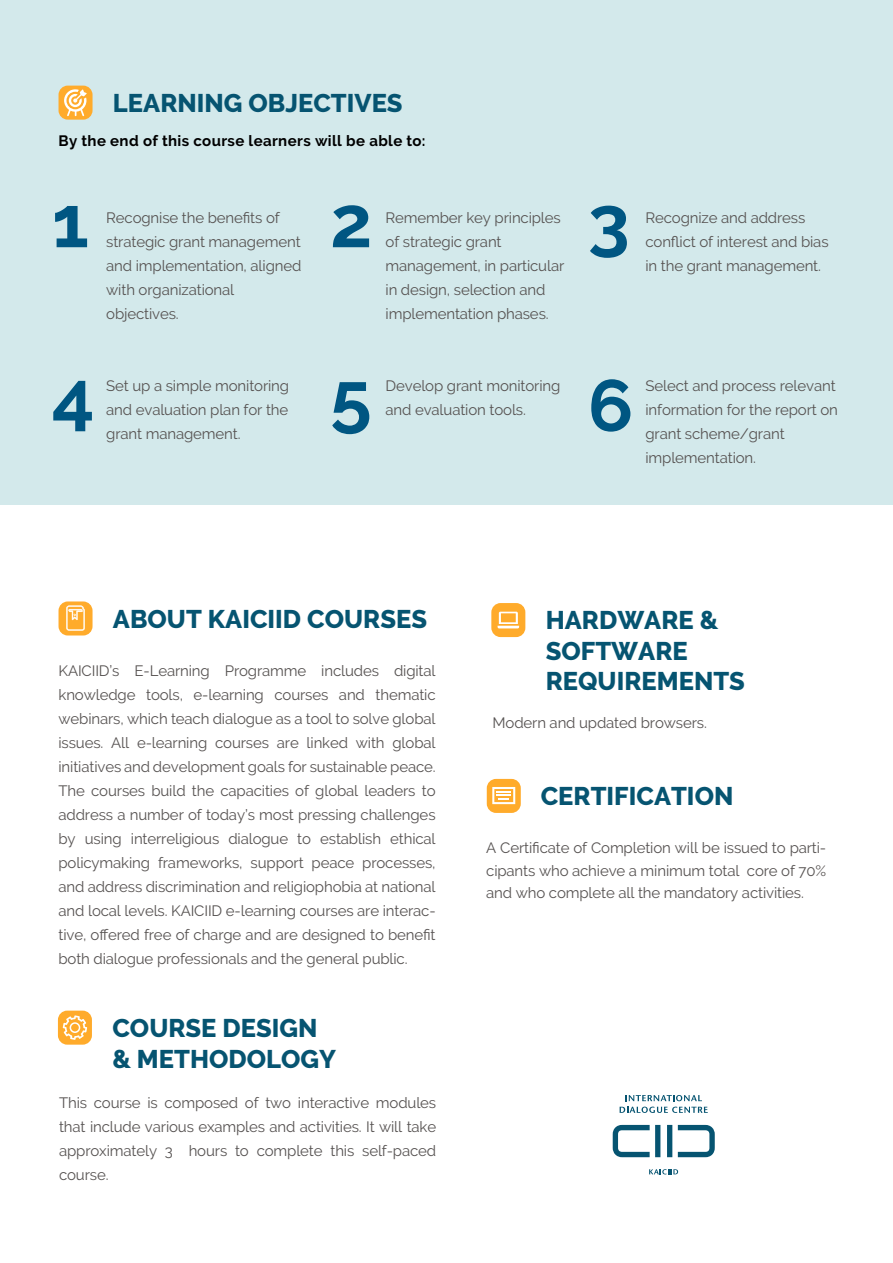
<style>
.page{position:relative;width:893px;height:1263px;background:#fff}
.page>*{position:absolute;margin:0;border:0;box-sizing:border-box;transform-origin:0 0}
.t1{font:700 72.3px "Raleway";color:#005682;scale:1.04 1}
.t2{font:800 25.5px/30.6px "Raleway";color:#065471}
.t3{font:15px/24px "Raleway";letter-spacing:-.01em;color:#565251}
.t4{font:700 15px "Raleway";letter-spacing:.025em;color:#000}
</style>
<div class="page">
<div style="left:0;top:0;width:893px;height:504px;background:#d3e9eb"></div>
<svg style="left:613px;top:1125px;width:102px;height:32px"></svg>
<svg style="left:620px;top:1095px;width:88px;height:18px"></svg>
<svg style="left:649px;top:1169px;width:29px;height:5px"></svg>
<div style="left:59px;top:86px;width:34px;height:34px;background:#ffab2b;border-radius:9px"></div>
<svg style="left:64px;top:89px;width:23px;height:27px"></svg>
<div style="left:59px;top:601px;width:34px;height:34px;background:#ffab2b;border-radius:9px"></div>
<svg style="left:66px;top:605px;width:19px;height:26px"></svg>
<div style="left:58px;top:1011px;width:34px;height:34px;background:#ffab2b;border-radius:9px"></div>
<svg style="left:63px;top:1015px;width:24px;height:25px"></svg>
<div style="left:70px;top:1022px;width:10px;height:11px;border:2px solid #fff;border-radius:50%"></div>
<div style="left:487px;top:779px;width:34px;height:34px;background:#ffab2b;border-radius:9px"></div>
<svg style="left:492px;top:787px;width:23px;height:17px"></svg>
<div style="left:491px;top:603px;width:34px;height:34px;background:#ffab2b;border-radius:9px"></div>
<svg style="left:498px;top:612px;width:21px;height:16px"></svg>
<h2 class="t2" style="left:113px;top:88px;width:291px">LEARNING OBJECTIVES</h2>
<p class="t4" style="left:59px;top:133px;width:368px">By the end of this course learners will be able to:</p>
<h1 class="t1" style="left:52px;top:180px;width:37px">1</h1>
<h1 class="t1" style="left:330px;top:180px;width:42px">2</h1>
<h1 class="t1" style="left:588px;top:180px;width:42px">3</h1>
<p class="t3" style="left:106px;top:206px;width:197px">Recognise the benefits of strategic grant management and implementation, aligned with organizational objectives.</p>
<p class="t3" style="left:386px;top:206px;width:180px">Remember key principles of strategic grant management, in particular in design, selection and implementation phases.</p>
<p class="t3" style="left:645px;top:206px;width:185px">Recognize and address conflict of interest and bias in the grant management.</p>
<h1 class="t1" style="left:52px;top:355px;width:43px">4</h1>
<h1 class="t1" style="left:330px;top:357px;width:42px">5</h1>
<h1 class="t1" style="left:588px;top:364px;width:45px">6</h1>
<p class="t3" style="left:106px;top:374px;width:184px;text-align:justify">Set up a simple monitoring and evaluation plan for the grant management.</p>
<p class="t3" style="left:386px;top:374px;width:176px">Develop grant monitoring and evaluation tools.</p>
<p class="t3" style="left:645px;top:374px;width:194px">Select and process relevant information for the report on grant scheme/grant implementation.</p>
<h2 class="t2" style="left:113px;top:604px;width:316px">ABOUT KAICIID COURSES</h2>
<p class="t3" style="left:59px;top:659px;width:379px;text-align:justify">KAICIID’s E-Learning Programme includes digital knowledge tools, e-learning courses and thematic webinars, which teach dialogue as a tool to solve global issues. All e-learning courses are linked with global initiatives and development goals for sustainable peace.<br>The courses build the capacities of global leaders to address a number of today’s most pressing challenges by using interreligious dialogue to establish ethical policymaking frameworks, support peace processes, and address discrimination and religiophobia at national and local levels. KAICIID e-learning courses are interac&shy;tive, offered free of charge and are designed to benefit both dialogue professionals and the general public.</p>
<h2 class="t2" style="left:112px;top:1013px;width:225px">COURSE DESIGN &amp; METHODOLOGY</h2>
<p class="t3" style="left:59px;top:1091px;width:379px;text-align:justify">This course is composed of two interactive modules that include various examples and activities. It will take approximately 3 hours to complete this self-paced course.</p>
<h2 class="t2" style="left:546px;top:605px;width:201px">HARDWARE &amp;<br>SOFTWARE<br>REQUIREMENTS</h2>
<p class="t3" style="left:492px;top:711px;width:216px">Modern and updated browsers.</p>
<h2 class="t2" style="left:541px;top:781px;width:194px">CERTIFICATION</h2>
<p class="t3" style="left:486px;top:837px;width:342px;line-height:22.5px;text-align:justify">A Certificate of Completion will be issued to parti&shy;cipants who achieve a minimum total core of 70% and who complete all the mandatory activities.</p>
</div>
